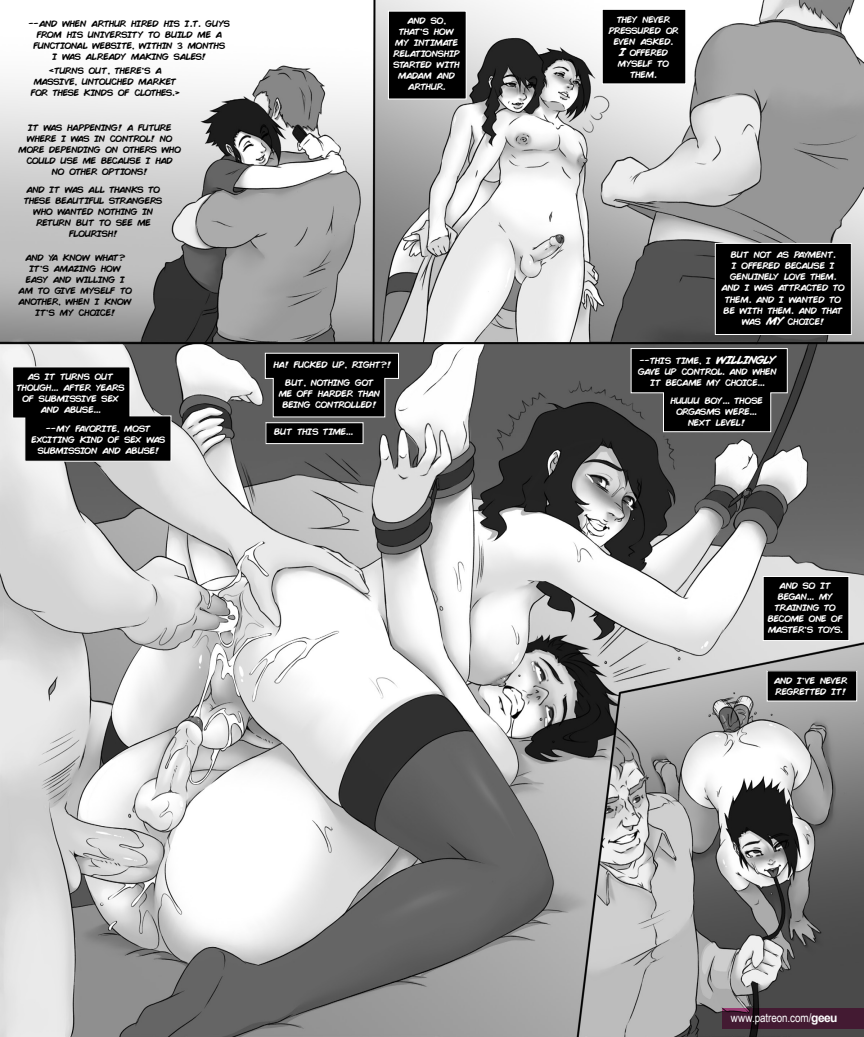
<style>
.page{position:relative;width:864px;height:1037px;background:#fff}
.page>*{position:absolute;margin:0;border:0;box-sizing:border-box;transform-origin:0 0}
.t1{font:12px "Arial Narrow";letter-spacing:-.005em;color:#fff}
.Standard_Text{font:9px/11px "Comic";letter-spacing:-.085em;color:#fff;text-align:center}
.Standard_Text-2{font:9px/11px "Comic";letter-spacing:-.085em;color:#000;text-align:center}
.s1{font-weight:700;font-style:italic;font-size:11px}
.s2{font-family:"Arial";font-weight:700}
</style>
<div class="page">
<img style="left:0;top:0;width:864px;height:1037px">
<svg style="left:12px;top:366px;width:160px;height:96px;background:#242424"></svg>
<div style="left:715px;top:243px;width:136px;height:91px;background:#000"></div>
<div style="left:715px;top:243px;width:137px;height:92px;border:1px solid #fff"></div>
<div style="left:388px;top:11px;width:78px;height:88px;background:#000"></div>
<div style="left:388px;top:11px;width:79px;height:88px;border:1px solid #fff"></div>
<div style="left:602px;top:9px;width:84px;height:75px;background:#000"></div>
<div style="left:602px;top:9px;width:84px;height:75px;border:1px solid #fff"></div>
<svg style="left:265px;top:352px;width:134px;height:66px;background:#161616"></svg>
<div style="left:266px;top:423px;width:97px;height:21px;background:#000"></div>
<div style="left:266px;top:422px;width:97px;height:22px;border:1px solid #fff"></div>
<svg style="left:630px;top:348px;width:158px;height:84px;background:#151515"></svg>
<div style="left:763px;top:576px;width:86px;height:64px;background:#000"></div>
<div style="left:763px;top:576px;width:86px;height:65px;border:1px solid #fff"></div>
<div style="left:767px;top:671px;width:90px;height:30px;background:#000"></div>
<svg style="left:723px;top:1008px;width:141px;height:21px;background:#421931"></svg>
<p class="Standard_Text-2" style="left:29px;top:18px;width:203px">--AND WHEN ARTHUR HIRED HIS I.T. GUYS FROM HIS UNIVERSITY TO BUILD ME A FUNCTIONAL WEBSITE, WITHIN 3 MONTHS<br>I WAS ALREADY MAKING SALES!</p>
<p class="Standard_Text-2" style="left:31px;top:65px;width:151px">&lt;TURNS OUT, THERE’S A<br>MASSIVE, UNTOUCHED MARKET<br>FOR THESE KINDS OF CLOTHES.&gt;</p>
<p class="Standard_Text-2" style="left:19px;top:122px;width:165px">IT WAS HAPPENING! A FUTURE<br>WHERE I WAS IN CONTROL! NO<br>MORE DEPENDING ON OTHERS WHO<br>COULD USE ME BECAUSE I HAD<br>NO OTHER OPTIONS!</p>
<p class="Standard_Text-2" style="left:24px;top:184px;width:140px">AND IT WAS ALL THANKS TO<br>THESE BEAUTIFUL STRANGERS<br>WHO WANTED NOTHING IN<br>RETURN BUT TO SEE ME<br>FLOURISH!</p>
<p class="Standard_Text-2" style="left:19px;top:252px;width:116px">AND YA KNOW WHAT?<br>IT’S AMAZING HOW<br>EASY AND WILLING I<br>AM TO GIVE MYSELF TO<br>ANOTHER, WHEN I KNOW<br>IT’S MY CHOICE!</p>
<p class="Standard_Text" style="left:393px;top:15px;width:69px">AND SO,<br>THAT’S HOW<br>MY INTIMATE<br>RELATIONSHIP<br>STARTED WITH<br>MADAM AND<br>ARTHUR.</p>
<p class="Standard_Text" style="left:608px;top:14px;width:72px">THEY NEVER<br>PRESSURED OR<br>EVEN ASKED.<br><span class="s1">I</span> OFFERED<br>MYSELF TO<br>THEM.</p>
<p class="Standard_Text" style="left:722px;top:250px;width:125px">BUT NOT AS PAYMENT.<br>I OFFERED BECAUSE I<br>GENUINELY LOVE THEM.<br>AND I WAS ATTRACTED TO<br>THEM. AND I WANTED TO<br>BE WITH THEM. AND THAT<br>WAS <span class="s1">MY</span> CHOICE!</p>
<p class="Standard_Text" style="left:273px;top:359px;width:120px">HA! FUCKED UP, RIGHT?!</p>
<p class="Standard_Text" style="left:17px;top:371px;width:110px">AS IT TURNS OUT<br>THOUGH... AFTER YEARS<br>OF SUBMISSIVE SEX<br>AND ABUSE...</p>
<p class="Standard_Text" style="left:32px;top:423px;width:136px">--MY FAVORITE, MOST<br>EXCITING KIND OF SEX WAS<br>SUBMISSION AND ABUSE!</p>
<p class="Standard_Text" style="left:274px;top:426px;width:81px">BUT THIS TIME...</p>
<p class="Standard_Text" style="left:279px;top:377px;width:104px">BUT, NOTHING GOT<br>ME OFF HARDER THAN<br>BEING CONTROLLED!</p>
<p class="Standard_Text" style="left:638px;top:355px;width:141px">--THIS TIME, I <span class="s1">WILLINGLY<br></span>GAVE UP CONTROL. AND WHEN<br>IT BECAME MY CHOICE...</p>
<p class="Standard_Text" style="left:670px;top:395px;width:94px">HUUUU BOY... THOSE<br>ORGASMS WERE...<br>NEXT LEVEL!</p>
<p class="Standard_Text" style="left:768px;top:579px;width:77px">AND SO IT<br>BEGAN... MY<br>TRAINING TO<br>BECOME ONE OF<br>MASTER’S TOYS.</p>
<p class="Standard_Text" style="left:774px;top:675px;width:76px;text-align:left">AND I’VE NEVER<br>REGRETTED IT!</p>
<p class="t1" style="left:731px;top:1009px;width:108px">www.patreon.com/<span class="s2">geeu</span></p>
</div>
